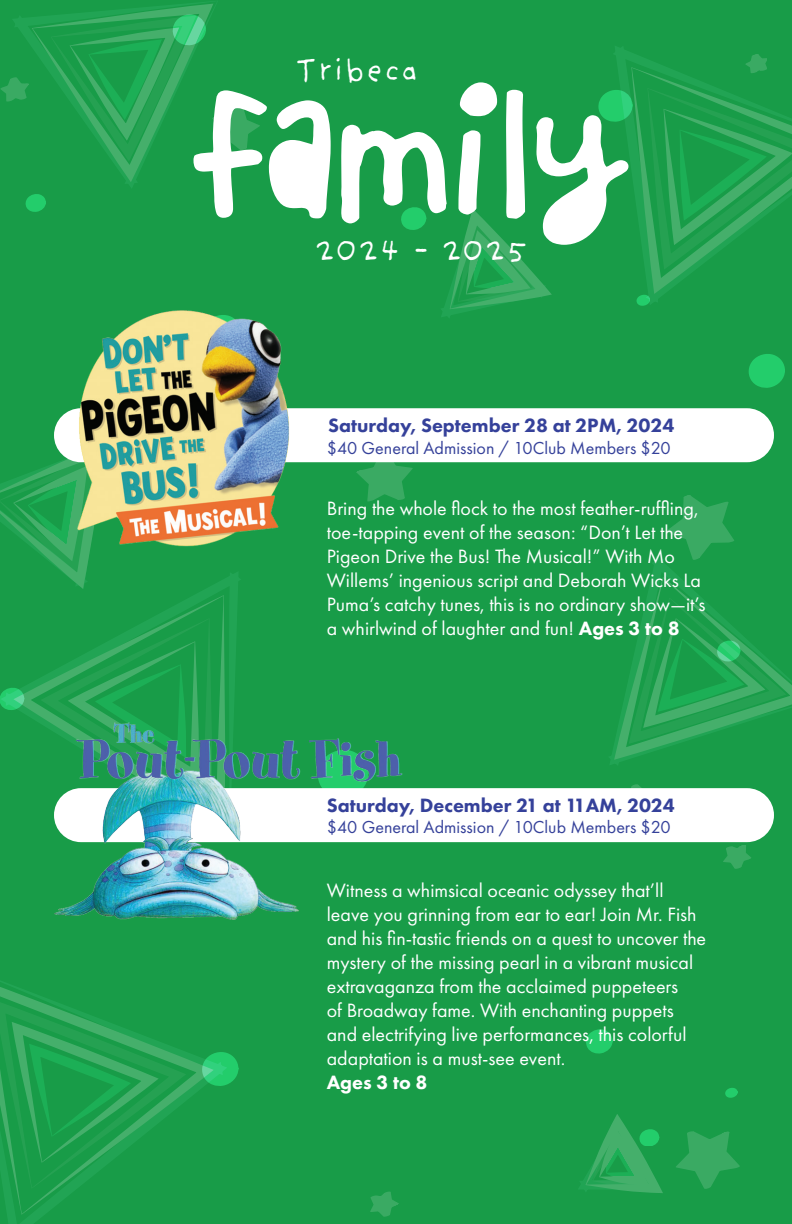
<style>
.page{position:relative;width:792px;height:1224px;background:#189c48}
.page>*{position:absolute;margin:0;border:0;box-sizing:border-box;transform-origin:0 0}
.t1{font:900 200px "Chinchilla";color:#fff}
.t2{font:34px "Providence Sans Pro";color:#fff}
.t3{font:20px/24px "Futura PT";color:#fff}
.t4{font:800 20px "Futura PT";color:#35419a}
.t5{font:800 20px "Futura PT";color:#fff}
.t6{font:18px "Futura PT";color:#35419a}
.s1{font-weight:800}
</style>
<div class="page">
<svg style="left:0;top:572px;width:240px;height:143px"></svg>
<svg style="left:13px;top:595px;width:213px;height:128px"></svg>
<svg style="left:41px;top:618px;width:171px;height:122px"></svg>
<svg style="left:0;top:981px;width:202px;height:234px"></svg>
<svg style="left:0;top:1000px;width:186px;height:189px"></svg>
<svg style="left:441px;top:209px;width:111px;height:108px"></svg>
<svg style="left:609px;top:556px;width:69px;height:209px"></svg>
<svg style="left:0;top:444px;width:106px;height:145px"></svg>
<svg style="left:631px;top:784px;width:10px;height:4px"></svg>
<svg style="left:676px;top:1131px;width:64px;height:58px"></svg>
<svg style="left:723px;top:845px;width:28px;height:24px"></svg>
<svg style="left:666px;top:495px;width:68px;height:66px"></svg>
<svg style="left:356px;top:462px;width:57px;height:40px"></svg>
<svg style="left:370px;top:1191px;width:29px;height:26px"></svg>
<svg style="left:0;top:2px;width:260px;height:210px"></svg>
<svg style="left:401px;top:207px;width:25px;height:23px"></svg>
<svg style="left:598px;top:54px;width:194px;height:252px"></svg>
<svg style="left:748px;top:354px;width:37px;height:34px"></svg>
<svg style="left:614px;top:577px;width:178px;height:183px"></svg>
<svg style="left:1px;top:687px;width:23px;height:24px"></svg>
<svg style="left:201px;top:1051px;width:37px;height:36px"></svg>
<svg style="left:725px;top:1088px;width:13px;height:10px"></svg>
<svg style="left:579px;top:1114px;width:84px;height:79px"></svg>
<svg style="left:586px;top:1029px;width:27px;height:25px"></svg>
<div style="left:54px;top:788px;width:720px;height:54px;background:#fff;border-radius:27px"></div>
<div style="left:54px;top:408px;width:720px;height:54px;background:#fff;border-radius:27px"></div>
<img style="left:60px;top:310px;width:249px;height:250px">
<img style="left:54px;top:791px;width:250px;height:129px">
<img style="left:68px;top:715px;width:343px;height:79px">
<p class="t2" style="left:294px;top:49px;width:126px">Tribeca</p>
<p class="t1" style="left:194px;top:64px;width:436px">Family</p>
<p class="t2" style="left:315px;top:229px;width:214px">2024 - 2025</p>
<p class="t4" style="left:328px;top:413px;width:348px">Saturday, September 28 at 2PM, 2024</p>
<p class="t6" style="left:327px;top:437px;width:345px">$40 General Admission / 10Club Members $20</p>
<p class="t3" style="left:327px;top:496px;width:380px">Bring the whole flock to the most feather-ruffling, toe-tapping event of the season: “Don’t Let the Pigeon Drive the Bus! The Musical!” With Mo Willems’ ingenious script and Deborah Wicks La Puma’s catchy tunes, this is no ordinary show—it’s a whirlwind of laughter and fun! <span class="s1">Ages 3 to 8</span></p>
<p class="t4" style="left:327px;top:793px;width:350px">Saturday, December 21 at 11AM, 2024</p>
<p class="t6" style="left:327px;top:817px;width:345px">$40 General Admission / 10Club Members $20</p>
<p class="t3" style="left:327px;top:879px;width:381px">Witness a whimsical oceanic odyssey that’ll leave you grinning from ear to ear! Join Mr. Fish and his fin-tastic friends on a quest to uncover the mystery of the missing pearl in a vibrant musical extravaganza from the acclaimed puppeteers<br>of Broadway fame. With enchanting puppets and electrifying live performances, this colorful adaptation is a must-see event.</p>
<p class="t5" style="left:327px;top:1070px;width:102px">Ages 3 to 8</p>
</div>
